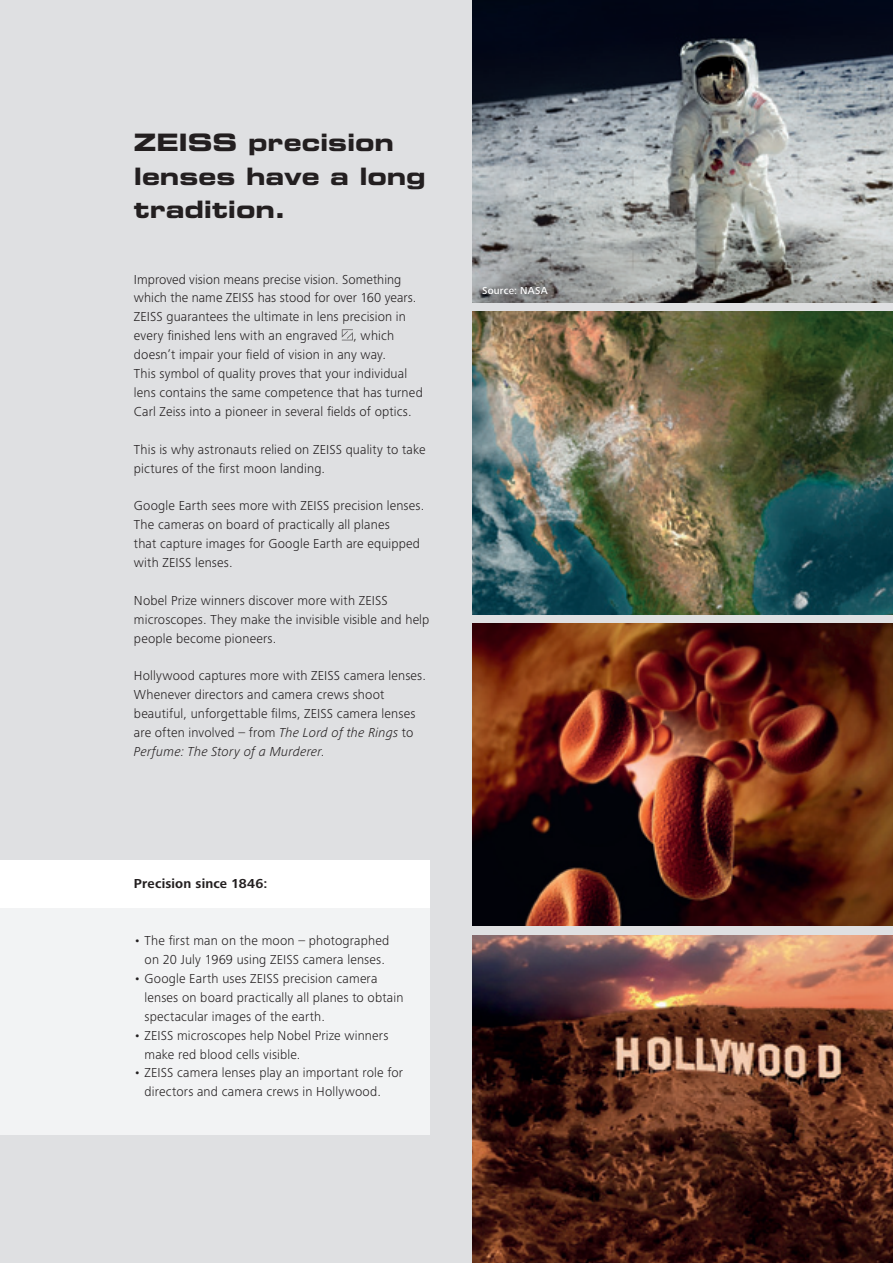
<style>
.page{position:relative;width:893px;height:1263px;background:#dcdddf}
.page>*{position:absolute;margin:0;border:0;box-sizing:border-box;transform-origin:0 0}
.Headline_inside__16p{font:24px/33.6px "Zeiss Eurostile Pro Bold Ext 2";letter-spacing:-.005em;color:#231f20}
.Copy_positive___9pt{font:300 13.5px/18.9px "Zeiss Frutiger Next Pro";letter-spacing:.01em;color:#231f20}
.Copy_positive___9pt-2{font:700 13.5px "Zeiss Frutiger Next Pro";letter-spacing:.015em;color:#231f20}
.Caption_negative___7{font:500 10.5px "Zeiss Frutiger Next Pro";letter-spacing:.02em;color:#fff}
.s1{font-style:italic}
</style>
<div class="page">
<img style="left:472px;top:312px;width:421px;height:302px">
<img style="left:472px;top:0;width:421px;height:302px">
<img style="left:472px;top:623px;width:421px;height:303px">
<img style="left:472px;top:935px;width:421px;height:328px">
<div style="left:0;top:908px;width:429px;height:227px;background:#f2f3f4"></div>
<div style="left:0;top:860px;width:429px;height:48px;background:#fff"></div>
<svg style="left:342px;top:329px;width:11px;height:11px"></svg>
<p class="Headline_inside__16p" style="left:134px;top:126px;width:293px">ZEISS precision lenses have a long tradition.</p>
<p class="Copy_positive___9pt" style="left:134px;top:270px;width:290px">Improved vision means precise vision. Something which the name ZEISS has stood for over 160 years.<br>ZEISS guarantees the ultimate in lens precision in every finished lens with an engraved , which doesn’t impair your field of vision in any way.<br>This symbol of quality proves that your individual lens contains the same competence that has turned Carl Zeiss into a pioneer in several fields of optics.</p>
<p class="Copy_positive___9pt" style="left:134px;top:440px;width:293px">This is why astronauts relied on ZEISS quality to take pictures of the first moon landing.</p>
<p class="Copy_positive___9pt" style="left:134px;top:496px;width:292px">Google Earth sees more with ZEISS precision lenses.<br>The cameras on board of practically all planes<br>that capture images for Google Earth are equipped with ZEISS lenses.</p>
<p class="Copy_positive___9pt" style="left:134px;top:591px;width:297px">Nobel Prize winners discover more with ZEISS microscopes. They make the invisible visible and help people become pioneers.</p>
<p class="Copy_positive___9pt" style="left:134px;top:666px;width:294px">Hollywood captures more with ZEISS camera lenses.<br>Whenever directors and camera crews shoot beautiful, unforgettable films, ZEISS camera lenses are often involved – from <span class="s1">The Lord of the Rings</span> to <span class="s1">Perfume: The Story of a Murderer</span>.</p>
<p class="Copy_positive___9pt-2" style="left:134px;top:876px;width:135px">Precision since 1846:</p>
<p class="Copy_positive___9pt" style="left:145px;top:931px;width:246px">The first man on the moon – photographed on 20 July 1969 using ZEISS camera lenses.</p>
<p class="Copy_positive___9pt" style="left:145px;top:969px;width:260px">Google Earth uses ZEISS precision camera lenses on board practically all planes to obtain spectacular images of the earth.</p>
<p class="Copy_positive___9pt" style="left:145px;top:1026px;width:245px">ZEISS microscopes help Nobel Prize winners make red blood cells visible.</p>
<p class="Copy_positive___9pt" style="left:145px;top:1063px;width:260px">ZEISS camera lenses play an important role for directors and camera crews in Hollywood.</p>
<p class="Caption_negative___7" style="left:482px;top:285px;width:67px">Source: NASA</p>
</div>
